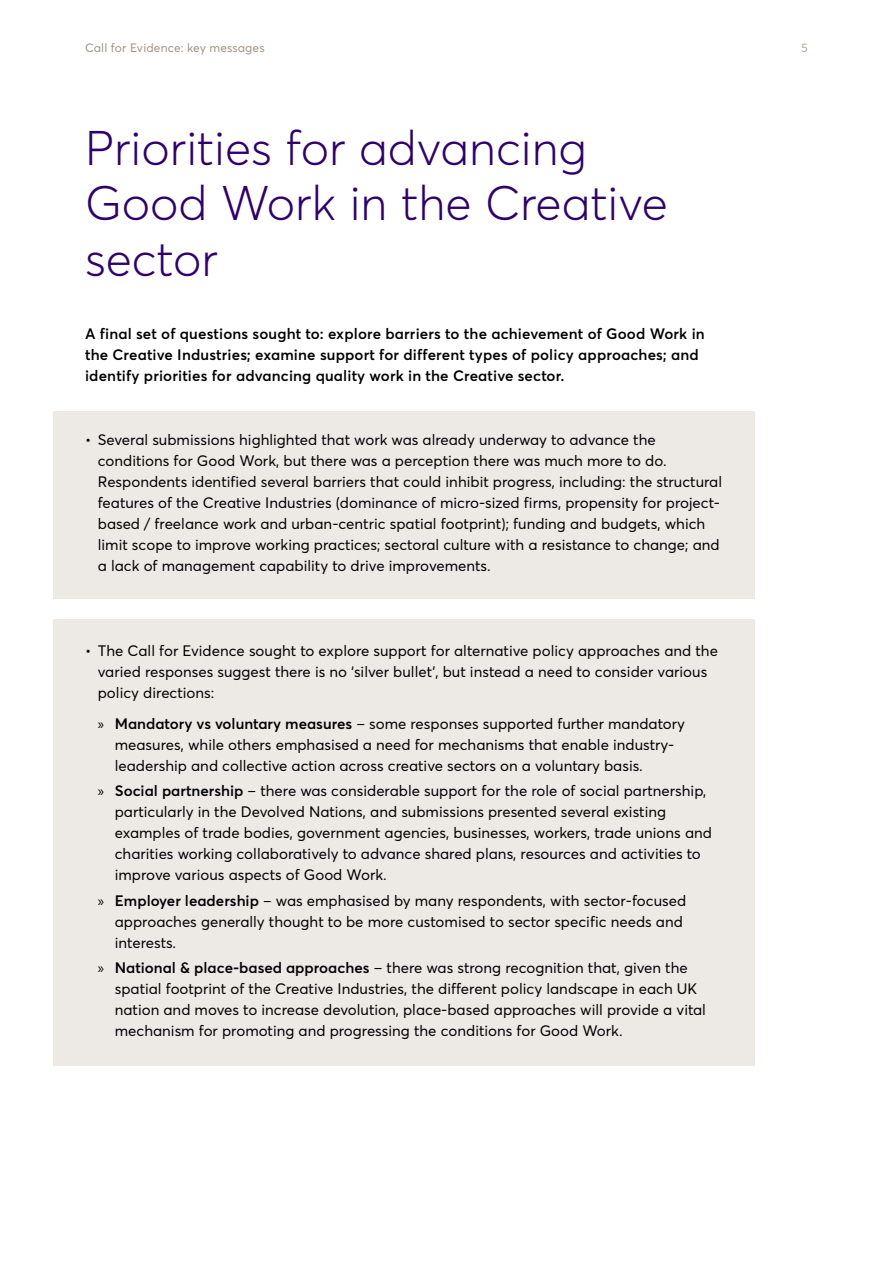
<style>
.page{position:relative;width:893px;height:1263px;background:#fff}
.page>*{position:absolute;margin:0;border:0;box-sizing:border-box;transform-origin:0 0}
.Chapter_Headers{font:300 48px/55.5px "Averta";color:#2f006f}
.t1{font:15px/21px "Averta";color:#000}
.copy{font:600 15px/21px "Averta";letter-spacing:.01em;color:#000}
.t2{font:12px "Averta";letter-spacing:.01em;color:#a39383}
.t3{font:12px "Averta";color:#b4a899}
.s1{font-family:"Myriad Pro"}
.s2{font-weight:600}
</style>
<div class="page">
<div style="left:53px;top:411px;width:702px;height:187px;background:#edeae6"></div>
<div style="left:53px;top:619px;width:702px;height:447px;background:#edeae6"></div>
<p class="t2" style="left:85px;top:40px;width:181px">Call for Evidence: key messages</p>
<p class="t3" style="left:801px;top:40px;width:8px">5</p>
<h1 class="Chapter_Headers" style="left:85px;top:120px;width:584px">Priorities for advancing<br>Good Work in the Creative sector</h1>
<p class="copy" style="left:85px;top:323px;width:621px">A final set of questions sought to: explore barriers to the achievement of Good Work in the Creative Industries; examine support for different types of policy approaches; and identify priorities for advancing quality work in the Creative sector.</p>
<p class="t1" style="left:98px;top:429px;width:626px;text-indent:-13px">• Several submissions highlighted that work was already underway to advance the conditions for Good Work, but there was a perception there was much more to do.<br>Respondents identified several barriers that could inhibit progress, including: the structural features of the Creative Industries (dominance of micro-sized firms, propensity for project&shy;based / freelance work and urban-centric spatial footprint); funding and budgets, which limit scope to improve working practices; sectoral culture with a resistance to change; and a lack of management capability to drive improvements.</p>
<p class="t1" style="left:98px;top:640px;width:622px;text-indent:-13px">• The Call for Evidence sought to explore support for alternative policy approaches and the varied responses suggest there is no ‘silver bullet’, but instead a need to consider various policy directions:</p>
<p class="t1" style="left:115px;top:713px;width:572px;text-indent:-17px"><span class="s1">»</span> <span class="s2">Mandatory vs voluntary measures</span> – some responses supported further mandatory measures, while others emphasised a need for mechanisms that enable industry&shy;leadership and collective action across creative sectors on a voluntary basis.</p>
<p class="t1" style="left:115px;top:780px;width:599px;text-indent:-17px"><span class="s1">»</span> <span class="s2">Social partnership</span> – there was considerable support for the role of social partnership, particularly in the Devolved Nations, and submissions presented several existing examples of trade bodies, government agencies, businesses, workers, trade unions and charities working collaboratively to advance shared plans, resources and activities to improve various aspects of Good Work.</p>
<p class="t1" style="left:115px;top:890px;width:573px;text-indent:-17px"><span class="s1">»</span> <span class="s2">Employer leadership</span> – was emphasised by many respondents, with sector-focused approaches generally thought to be more customised to sector specific needs and interests.</p>
<p class="t1" style="left:115px;top:957px;width:593px;text-indent:-17px"><span class="s1">»</span> <span class="s2">National &amp; place-based approaches</span> – there was strong recognition that, given the spatial footprint of the Creative Industries, the different policy landscape in each UK nation and moves to increase devolution, place-based approaches will provide a vital mechanism for promoting and progressing the conditions for Good Work.</p>
</div>
